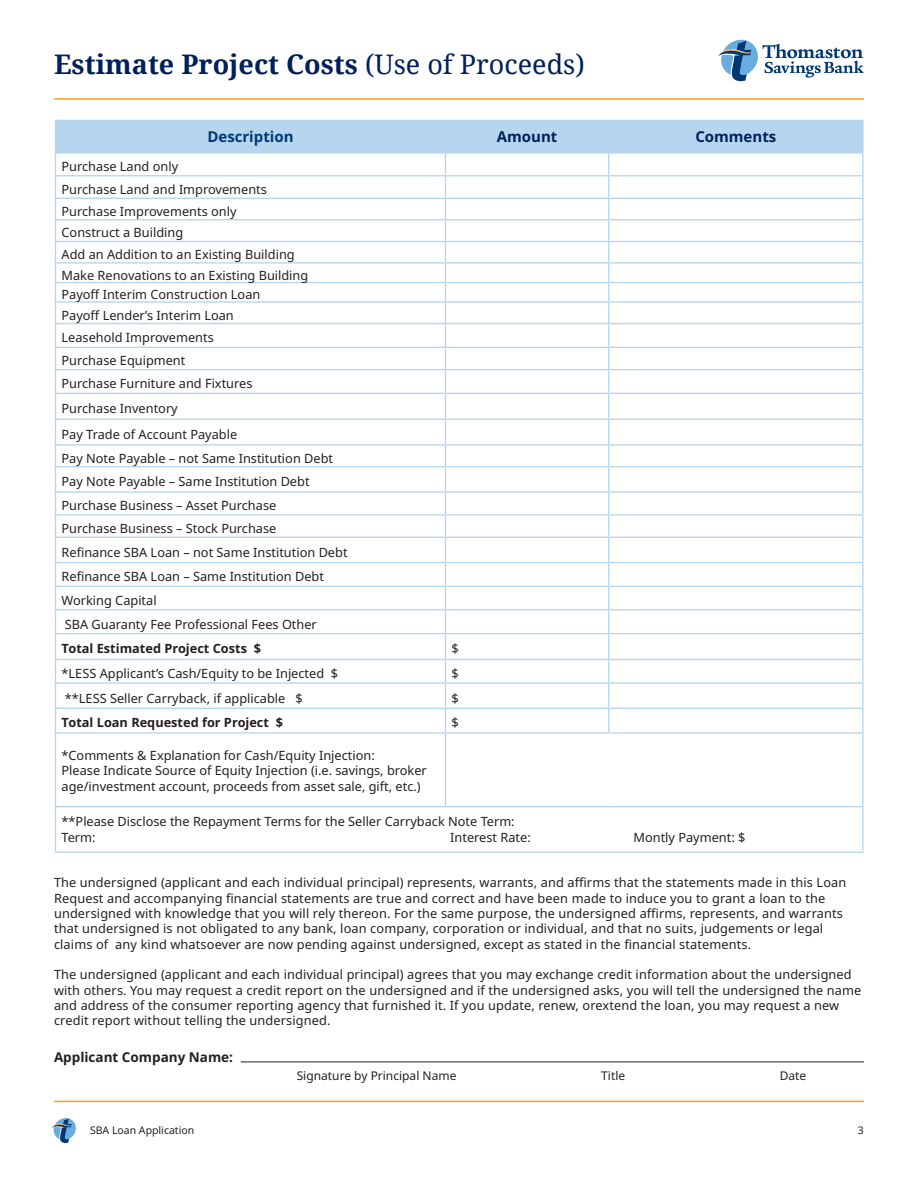
<style>
.page{position:relative;width:918px;height:1188px;background:#fff}
.page>*{position:absolute;margin:0;border:0;box-sizing:border-box;transform-origin:0 0}
.t1{font:700 27px "Noto Serif";color:#00205b}
.t2{font:700 15px "Noto Sans";color:#00205b}
.t3{font:700 15px "Noto Sans";color:#003875}
.t4{font:700 13.5px "Noto Sans";color:#231f20}
.t5{font:12.75px/15.3px "Noto Sans";color:#231f20}
.t6{font:700 12.75px "Noto Sans";color:#231f20}
.t7{font:12px "Noto Sans";color:#231f20}
.t8{font:10.5px "Noto Sans";color:#231f20}
.s1{font-weight:400}
</style>
<div class="page">
<svg style="left:52px;top:1118px;width:24px;height:25px"></svg>
<hr style="left:54px;top:1101px;width:810px;height:1px;background:#ff9d1b">
<hr style="left:54px;top:98px;width:810px;height:2px;background:#ff9d1b">
<svg style="left:718px;top:40px;width:146px;height:41px"></svg>
<svg style="left:55px;top:120px;width:809px;height:612px"></svg>
<hr style="left:862px;top:709px;width:2px;height:23px;background:#b5d6ee">
<hr style="left:55px;top:732px;width:391px;height:2px;background:#b5d6ee">
<hr style="left:55px;top:734px;width:1px;height:72px;background:#b5d6ee">
<hr style="left:446px;top:732px;width:163px;height:2px;background:#b5d6ee">
<hr style="left:445px;top:734px;width:1px;height:72px;background:#b5d6ee">
<hr style="left:609px;top:732px;width:255px;height:2px;background:#b5d6ee">
<hr style="left:862px;top:734px;width:2px;height:72px;background:#b5d6ee">
<hr style="left:55px;top:806px;width:391px;height:1px;background:#b5d6ee">
<hr style="left:55px;top:807px;width:1px;height:45px;background:#b5d6ee">
<hr style="left:446px;top:806px;width:163px;height:1px;background:#b5d6ee">
<hr style="left:609px;top:806px;width:255px;height:1px;background:#b5d6ee">
<hr style="left:862px;top:807px;width:2px;height:45px;background:#b5d6ee">
<hr style="left:55px;top:852px;width:391px;height:1px;background:#b5d6ee">
<hr style="left:446px;top:852px;width:163px;height:1px;background:#b5d6ee">
<hr style="left:609px;top:852px;width:255px;height:1px;background:#b5d6ee">
<hr style="left:241px;top:1062px;width:623px;height:1px;background:#231f20">
<p class="t1" style="left:54px;top:45px;width:532px">Estimate Project Costs <span class="s1">(Use of Proceeds)</span></p>
<p class="t3" style="left:207px;top:126px;width:88px">Description</p>
<p class="t2" style="left:497px;top:126px;width:62px">Amount</p>
<p class="t2" style="left:695px;top:126px;width:82px">Comments</p>
<p class="t5" style="left:62px;top:159px;width:118px">Purchase Land only</p>
<p class="t5" style="left:62px;top:182px;width:207px">Purchase Land and Improvements</p>
<p class="t5" style="left:62px;top:204px;width:176px">Purchase Improvements only</p>
<p class="t5" style="left:62px;top:225px;width:123px">Construct a Building</p>
<p class="t5" style="left:62px;top:247px;width:235px">Add an Addition to an Existing Building</p>
<p class="t5" style="left:62px;top:268px;width:248px">Make Renovations to an Existing Building</p>
<p class="t5" style="left:62px;top:287px;width:200px">Payoff Interim Construction Loan</p>
<p class="t5" style="left:62px;top:308px;width:174px">Payoff Lender’s Interim Loan</p>
<p class="t5" style="left:62px;top:330px;width:154px">Leasehold Improvements</p>
<p class="t5" style="left:62px;top:353px;width:125px">Purchase Equipment</p>
<p class="t5" style="left:62px;top:376px;width:192px">Purchase Furniture and Fixtures</p>
<p class="t5" style="left:62px;top:401px;width:118px">Purchase Inventory</p>
<p class="t5" style="left:62px;top:427px;width:177px">Pay Trade of Account Payable</p>
<p class="t5" style="left:62px;top:451px;width:273px">Pay Note Payable – not Same Institution Debt</p>
<p class="t5" style="left:62px;top:474px;width:250px">Pay Note Payable – Same Institution Debt</p>
<p class="t5" style="left:62px;top:498px;width:216px">Purchase Business – Asset Purchase</p>
<p class="t5" style="left:62px;top:521px;width:216px">Purchase Business – Stock Purchase</p>
<p class="t5" style="left:62px;top:545px;width:288px">Refinance SBA Loan – not Same Institution Debt</p>
<p class="t5" style="left:62px;top:569px;width:264px">Refinance SBA Loan – Same Institution Debt</p>
<p class="t5" style="left:62px;top:593px;width:97px">Working Capital</p>
<p class="t5" style="left:65px;top:617px;width:254px">SBA Guaranty Fee Professional Fees Other</p>
<p class="t6" style="left:62px;top:640px;width:201px">Total Estimated Project Costs $</p>
<p class="t5" style="left:452px;top:641px;width:9px">$</p>
<p class="t5" style="left:62px;top:666px;width:278px">*LESS Applicant’s Cash/Equity to be Injected $</p>
<p class="t5" style="left:452px;top:666px;width:9px">$</p>
<p class="t5" style="left:65px;top:691px;width:239px">**LESS Seller Carryback, if applicable $</p>
<p class="t5" style="left:452px;top:691px;width:9px">$</p>
<p class="t6" style="left:62px;top:714px;width:223px">Total Loan Requested for Project $</p>
<p class="t5" style="left:452px;top:715px;width:9px">$</p>
<p class="t5" style="left:62px;top:748px;width:367px">*Comments &amp; Explanation for Cash/Equity Injection:<br>Please Indicate Source of Equity Injection (i.e. savings, broker age/investment account, proceeds from asset sale, gift, etc.)</p>
<p class="t5" style="left:62px;top:814px;width:455px">**Please Disclose the Repayment Terms for the Seller Carryback Note Term:<br>Term:</p>
<p class="t5" style="left:450px;top:830px;width:82px">Interest Rate:</p>
<p class="t5" style="left:634px;top:830px;width:113px">Montly Payment: $</p>
<p class="t5" style="left:54px;top:876px;width:794px">The undersigned (applicant and each individual principal) represents, warrants, and affirms that the statements made in this Loan Request and accompanying financial statements are true and correct and have been made to induce you to grant a loan to the undersigned with knowledge that you will rely thereon. For the same purpose, the undersigned affirms, represents, and warrants that undersigned is not obligated to any bank, loan company, corporation or individual, and that no suits, judgements or legal claims of any kind whatsoever are now pending against undersigned, except as stated in the financial statements.</p>
<p class="t5" style="left:54px;top:967px;width:809px">The undersigned (applicant and each individual principal) agrees that you may exchange credit information about the undersigned with others. You may request a credit report on the undersigned and if the undersigned asks, you will tell the undersigned the name and address of the consumer reporting agency that furnished it. If you update, renew, orextend the loan, you may request a new credit report without telling the undersigned.</p>
<p class="t4" style="left:54px;top:1048px;width:181px">Applicant Company Name:</p>
<p class="t7" style="left:297px;top:1067px;width:161px">Signature by Principal Name</p>
<p class="t7" style="left:601px;top:1067px;width:25px">Title</p>
<p class="t7" style="left:780px;top:1067px;width:28px">Date</p>
<p class="t8" style="left:90px;top:1123px;width:106px">SBA Loan Application</p>
<p class="t8" style="left:858px;top:1123px;width:8px">3</p>
</div>
